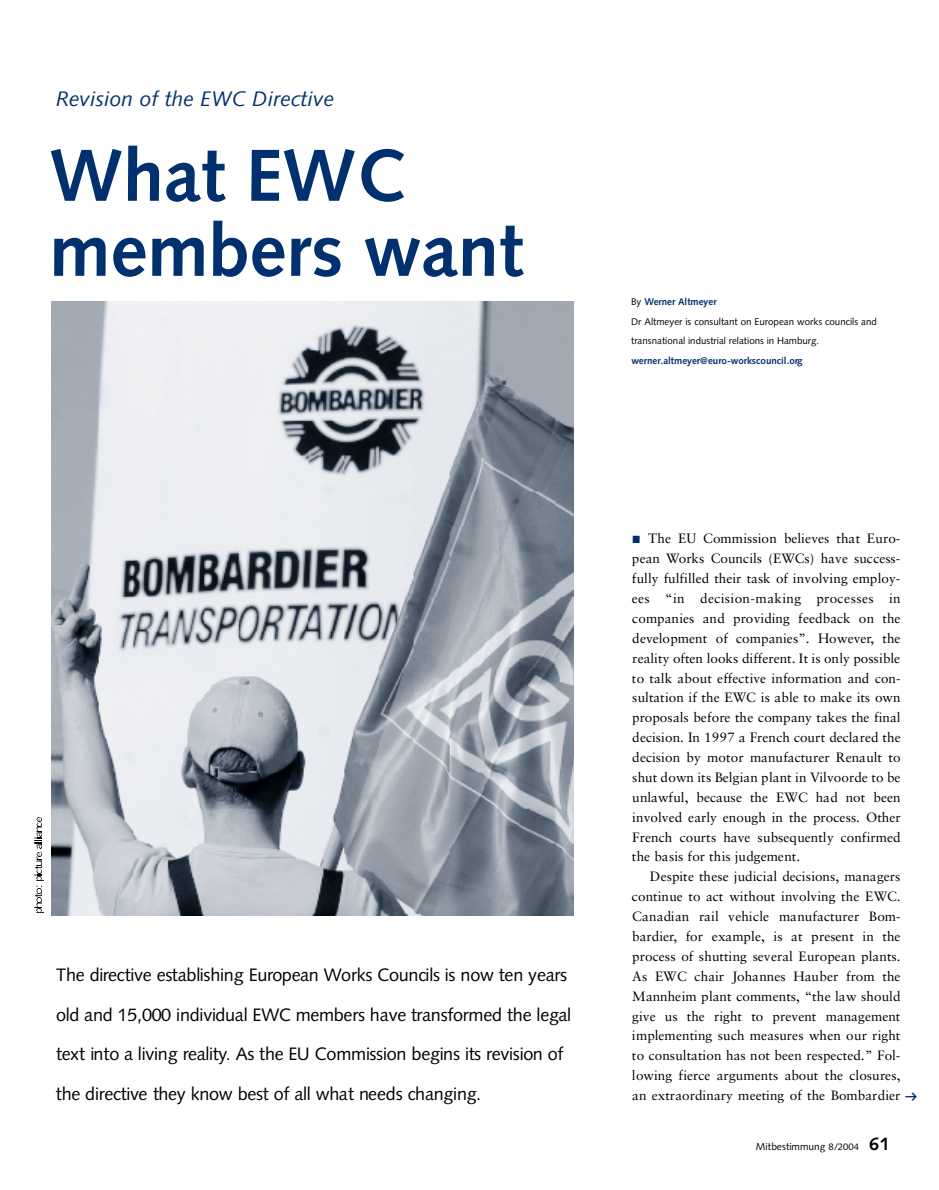
<style>
.page{position:relative;width:939px;height:1190px;background:#fff}
.page>*{position:absolute;margin:0;border:0;box-sizing:border-box;transform-origin:0 0}
.t1{font:700 73.5px/75px "Syntax";color:#00306d}
.t2{font:italic 21px "Syntax";color:#00306d}
.t3{font:18px "Syntax";letter-spacing:-.02em;color:#000}
.t4{font:13.5px/19.8px "Sabon";color:#000;text-align:justify}
.t5{font:10.2px "Syntax";color:#000}
.t6{font:9.75px/19.8px "Syntax";color:#000}
.t7{font:700 9.75px "Syntax";color:#00306d}
.s1{font-weight:700;color:#00306d}
.s2{font-family:"Textzeichen ABC";color:#00306d}
.s3{font-size:9.45px}
.s4{font-weight:700;font-size:18px}
</style>
<div class="page">
<img style="left:52px;top:301px;width:521px;height:614px">
<img style="left:36px;top:908px;width:6px;height:4px">
<svg style="left:35px;top:885px;width:7px;height:22px"></svg>
<img style="left:36px;top:876px;width:8px;height:5px">
<svg style="left:34px;top:817px;width:8px;height:58px"></svg>
<h2 class="t2" style="left:56px;top:90px;width:279px">Revision of the EWC Directive</h2>
<h1 class="t1" style="left:49px;top:145px;width:475px">What EWC members want</h1>
<p class="t6" style="left:630px;top:292px;width:247px">By <span class="s1">Werner Altmeyer<br></span>Dr Altmeyer is consultant on European works councils and transnational industrial relations in Hamburg.</p>
<p class="t7" style="left:631px;top:357px;width:172px">werner.altmeyer@euro-workscouncil.org</p>
<h3 class="t3" style="left:56px;top:967px;width:512px">The directive establishing European Works Councils is now ten years</h3>
<h3 class="t3" style="left:56px;top:1007px;width:516px">old and 15,000 individual EWC members have transformed the legal</h3>
<h3 class="t3" style="left:56px;top:1046px;width:508px">text into a living re a l i t y. As the EU Commission begins its revision of</h3>
<h3 class="t3" style="left:56px;top:1086px;width:426px">the directive they know best of all what needs changing.</h3>
<p class="t4" style="left:631px;top:530px;width:270px"><span class="s2">c</span> The EU Commission believes that Euro&shy;pean Works Councils (EWCs) have success&shy;fully fulfilled their task of involving employ&shy;ees “in decision-making processes in companies and providing feedback on the development of companies”. However, the reality often looks diff e rent. It is only possible to talk about effective information and con&shy;sultation if the EWC is able to make its own p roposals before the company takes the final decision. In 1997 a French court declared the decision by motor manufacturer Renault to shut down its Belgian plant in Vi l v o o rde to be unlawful, because the EWC had not been involved early enough in the process. Other F rench courts have subsequently confirm e d the basis for this judgement.</p>
<p class="t4" style="left:631px;top:867px;width:270px;text-indent:18px">Despite these judicial decisions, managers continue to act without involving the EWC.<br>Canadian rail vehicle manufacturer Bom&shy;b a rd i e r, for example, is at present in the p rocess of shutting several European plants.<br>As EWC chair Johannes Hauber from the Mannheim plant comments, “the law should give us the right to prevent management implementing such measures when our right to consultation has not been respected.” Fol&shy;lowing fierce arguments about the closure s , an extraord i n a ry meeting of the Bombard i e r</p>
<p class="t5" style="left:755px;top:1142px;width:135px">Mitbestimmung <span class="s3">8/2004</span> <span class="s4">6 1</span></p>
</div>
